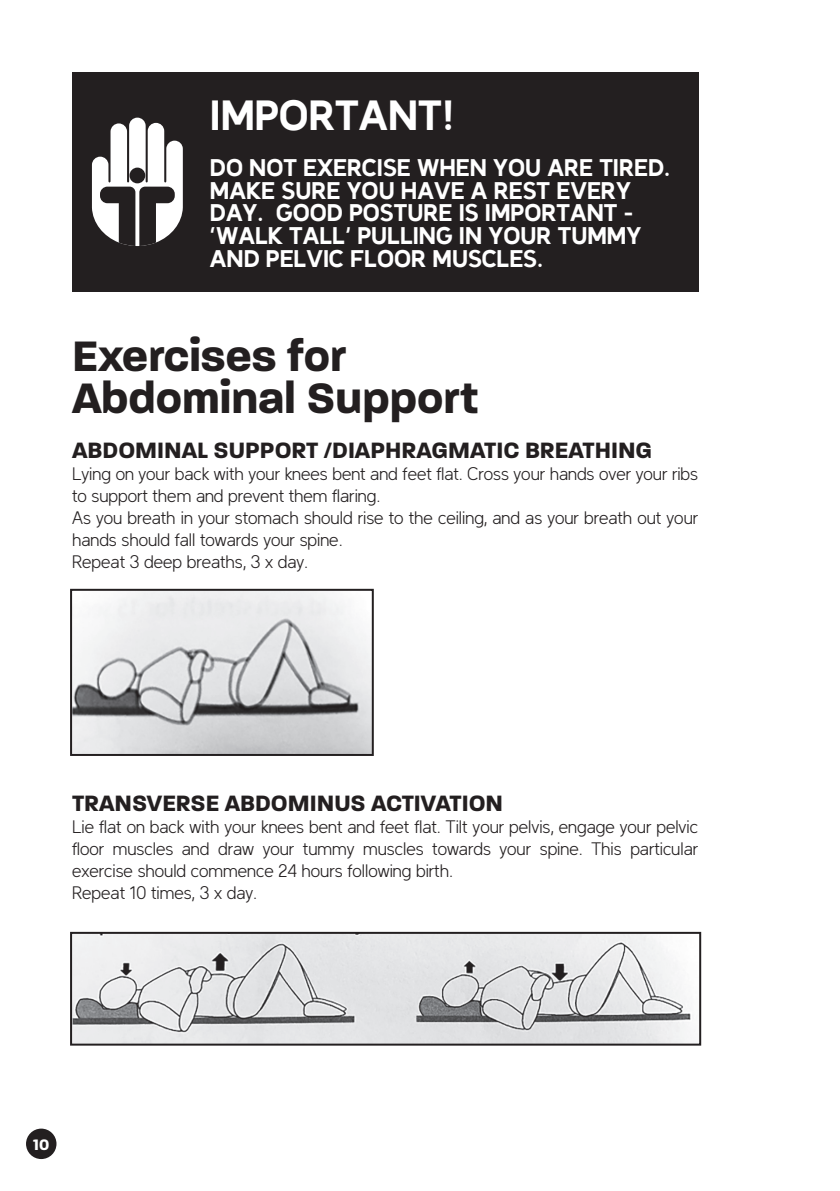
<style>
.page{position:relative;width:840px;height:1191px;background:#fff}
.page>*{position:absolute;margin:0;border:0;box-sizing:border-box;transform-origin:0 0}
.t1{font:700 46px/42.8px "Paralucent";color:#231f20}
.t2{font:700 42px "Latinka";color:#fff}
.t3{font:700 24px/22.8px "Latinka";color:#fff}
.t4{font:700 24px "Paralucent";color:#231f20}
.t5{font:300 18px/22px "Latinka";color:#231f20}
.t6{font:700 16.4px "Paralucent";color:#fff}
</style>
<div class="page">
<div style="left:26px;top:1128px;width:30px;height:31px;background:#231f20;border-radius:50%"></div>
<img style="left:73px;top:592px;width:297px;height:161px">
<div style="left:70px;top:589px;width:303px;height:167px;border:2px solid #231f20"></div>
<img style="left:73px;top:935px;width:618px;height:107px">
<div style="left:70px;top:932px;width:630px;height:113px;border:2px solid #231f20"></div>
<div style="left:72px;top:72px;width:625px;height:220px;background:#231f20"></div>
<svg style="left:92px;top:118px;width:91px;height:128px"></svg>
<h2 class="t2" style="left:210px;top:83px;width:246px">IMPORTANT!</h2>
<h3 class="t3" style="left:210px;top:154px;width:461px">DO NOT EXERCISE WHEN YOU ARE TIRED.<br>MAKE SURE YOU HAVE A REST EVERY<br>DAY. GOOD POSTURE IS IMPORTANT - ‘WALK TALL’ PULLING IN YOUR TUMMY<br>AND PELVIC FLOOR MUSCLES.</h3>
<h1 class="t1" style="left:72px;top:334px;width:408px">Exercises for<br>Abdominal Support</h1>
<h3 class="t4" style="left:72px;top:436px;width:581px">ABDOMINAL SUPPORT /DIAPHRAGMATIC BREATHING</h3>
<p class="t5" style="left:72px;top:461px;width:627px">Lying on your back with your knees bent and feet flat. Cross your hands over your ribs to support them and prevent them flaring.<br>As you breath in your stomach should rise to the ceiling, and as your breath out your hands should fall towards your spine.<br>Repeat 3 deep breaths, 3 x day.</p>
<h3 class="t4" style="left:72px;top:789px;width:432px">TRANSVERSE ABDOMINUS ACTIVATION</h3>
<p class="t5" style="left:72px;top:814px;width:627px">Lie flat on back with your knees bent and feet flat. Tilt your pelvis, engage your pelvic floor muscles and draw your tummy muscles towards your spine. This particular exercise should commence 24 hours following birth.<br>Repeat 10 times, 3 x day.</p>
<p class="t6" style="left:33px;top:1134px;width:18px">10</p>
</div>
